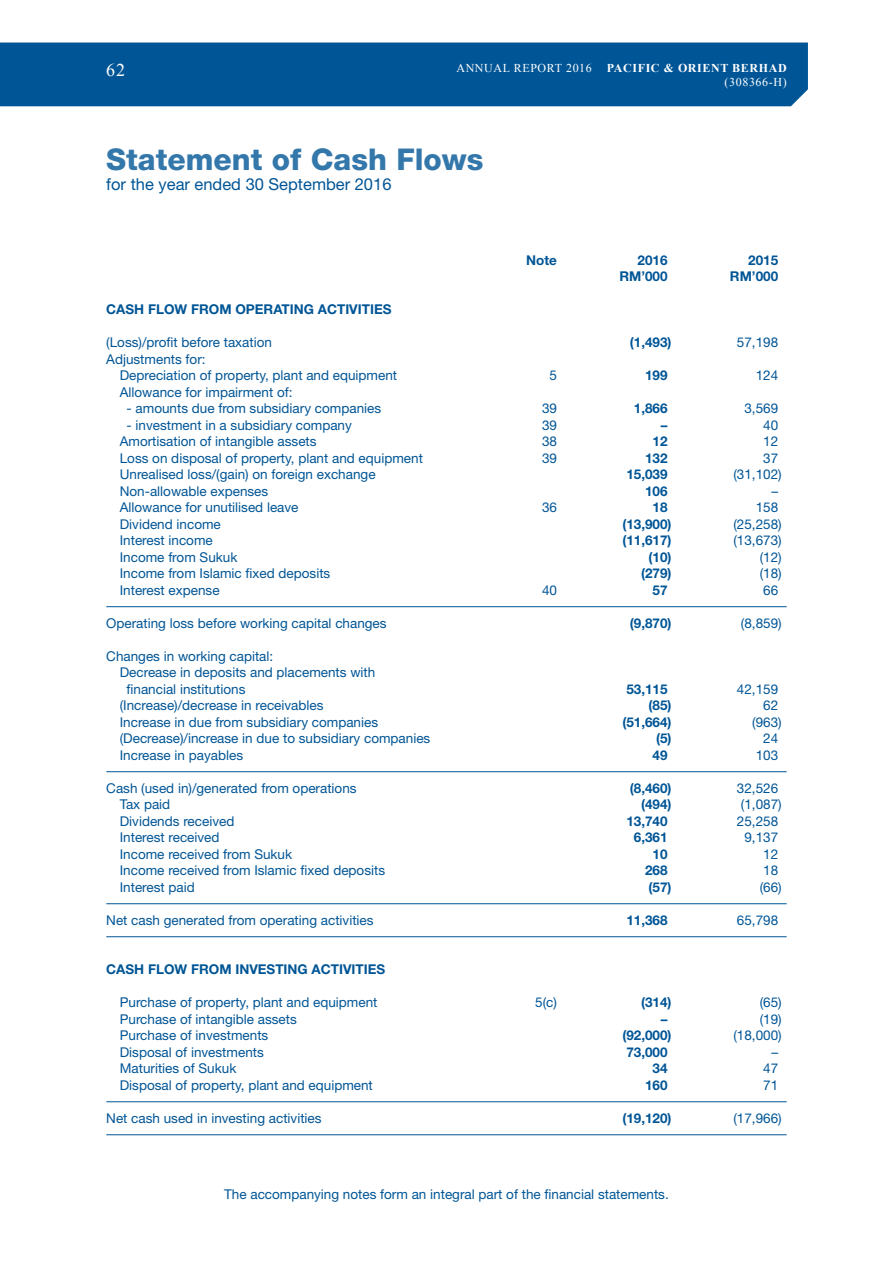
<style>
.page{position:relative;width:893px;height:1263px;background:#fff}
.page>*{position:absolute;margin:0;border:0;box-sizing:border-box;transform-origin:0 0}
.t1{font:800 30px "Helvetica Neue LT Std";color:#3377ab}
.t2{font:18px "Times New Roman";color:#fff}
.t3{font:16.5px "Helvetica Neue LT Std";color:#005596}
.t4{font:13.5px/16.5px "Helvetica Neue LT Std";color:#005596}
.t5{font:700 13.5px "Helvetica Neue LT Std";color:#005596}
.t6{font:12px "Times New Roman";letter-spacing:.05em;color:#fff}
.t7{font:700 12px "Times New Roman";letter-spacing:.05em;color:#fff}
</style>
<div class="page">
<div style="left:0;top:43px;width:808px;height:63px;background:#005596"></div>
<hr style="left:106px;top:606px;width:681px;height:1px;background:#005596">
<hr style="left:106px;top:771px;width:681px;height:1px;background:#005596">
<hr style="left:106px;top:903px;width:681px;height:1px;background:#005596">
<hr style="left:106px;top:936px;width:681px;height:1px;background:#005596">
<hr style="left:106px;top:1101px;width:681px;height:1px;background:#005596">
<hr style="left:106px;top:1134px;width:681px;height:1px;background:#005596">
<h2 class="t2" style="left:106px;top:58px;width:20px">62</h2>
<p class="t6" style="left:456px;top:60px;width:137px">ANNUAL REPORT 2016</p>
<p class="t7" style="left:607px;top:60px;width:181px">PACIFIC &amp; ORIENT BERHAD</p>
<p class="t6" style="left:725px;top:74px;width:64px">(308366-H)</p>
<h1 class="t1" style="left:106px;top:142px;width:379px">Statement of Cash Flows</h1>
<p class="t3" style="left:106px;top:174px;width:287px">for the year ended 30 September 2016</p>
<p class="t5" style="left:526px;top:252px;width:32px">Note</p>
<p class="t5" style="left:638px;top:252px;width:32px">2016</p>
<p class="t5" style="left:748px;top:252px;width:32px">2015</p>
<p class="t5" style="left:619px;top:268px;width:50px">RM’000</p>
<p class="t5" style="left:730px;top:268px;width:50px">RM’000</p>
<p class="t5" style="left:106px;top:301px;width:287px">CASH FLOW FROM OPERATING ACTIVITIES</p>
<p class="t4" style="left:106px;top:334px;width:167px">(Loss)/profit before taxation</p>
<p class="t5" style="left:630px;top:334px;width:43px">(1,493)</p>
<p class="t4" style="left:737px;top:334px;width:43px">57,198</p>
<p class="t4" style="left:120px;top:351px;width:279px;text-indent:-14px">Adjustments for:<br>Depreciation of property, plant and equipment</p>
<p class="t4" style="left:550px;top:367px;width:9px">5</p>
<p class="t5" style="left:645px;top:367px;width:24px">199</p>
<p class="t4" style="left:756px;top:367px;width:24px">124</p>
<p class="t4" style="left:120px;top:384px;width:174px">Allowance for impairment of:</p>
<p class="t4" style="left:127px;top:400px;width:256px">- amounts due from subsidiary companies</p>
<p class="t4" style="left:542px;top:400px;width:17px">39</p>
<p class="t5" style="left:634px;top:400px;width:35px">1,866</p>
<p class="t4" style="left:744px;top:400px;width:35px">3,569</p>
<p class="t4" style="left:127px;top:416px;width:227px">- investment in a subsidiary company</p>
<p class="t4" style="left:542px;top:416px;width:17px">39</p>
<p class="t5" style="left:661px;top:417px;width:8px">–</p>
<p class="t4" style="left:763px;top:416px;width:17px">40</p>
<p class="t4" style="left:120px;top:433px;width:198px">Amortisation of intangible assets</p>
<p class="t4" style="left:542px;top:433px;width:17px">38</p>
<p class="t5" style="left:653px;top:433px;width:17px">12</p>
<p class="t4" style="left:763px;top:433px;width:17px">12</p>
<p class="t4" style="left:120px;top:449px;width:305px">Loss on disposal of property, plant and equipment</p>
<p class="t4" style="left:542px;top:449px;width:17px">39</p>
<p class="t5" style="left:645px;top:450px;width:24px">132</p>
<p class="t4" style="left:763px;top:449px;width:17px">37</p>
<p class="t4" style="left:120px;top:466px;width:257px">Unrealised loss/(gain) on foreign exchange</p>
<p class="t5" style="left:626px;top:466px;width:43px">15,039</p>
<p class="t4" style="left:733px;top:466px;width:50px">(31,102)</p>
<p class="t4" style="left:120px;top:482px;width:150px">Non-allowable expenses</p>
<p class="t5" style="left:645px;top:483px;width:24px">106</p>
<p class="t4" style="left:771px;top:482px;width:8px">–</p>
<p class="t4" style="left:120px;top:499px;width:180px">Allowance for unutilised leave</p>
<p class="t4" style="left:542px;top:499px;width:17px">36</p>
<p class="t5" style="left:653px;top:499px;width:17px">18</p>
<p class="t4" style="left:756px;top:499px;width:24px">158</p>
<p class="t4" style="left:120px;top:515px;width:103px">Dividend income</p>
<p class="t5" style="left:622px;top:516px;width:51px">(13,900)</p>
<p class="t4" style="left:733px;top:515px;width:50px">(25,258)</p>
<p class="t4" style="left:120px;top:532px;width:95px">Interest income</p>
<p class="t5" style="left:622px;top:532px;width:51px">(11,617)</p>
<p class="t4" style="left:733px;top:532px;width:50px">(13,673)</p>
<p class="t4" style="left:120px;top:548px;width:119px">Income from Sukuk</p>
<p class="t5" style="left:649px;top:549px;width:25px">(10)</p>
<p class="t4" style="left:760px;top:548px;width:24px">(12)</p>
<p class="t4" style="left:120px;top:565px;width:212px">Income from Islamic fixed deposits</p>
<p class="t5" style="left:641px;top:565px;width:32px">(279)</p>
<p class="t4" style="left:760px;top:565px;width:24px">(18)</p>
<p class="t4" style="left:120px;top:581px;width:101px">Interest expense</p>
<p class="t4" style="left:542px;top:581px;width:17px">40</p>
<p class="t5" style="left:653px;top:582px;width:17px">57</p>
<p class="t4" style="left:763px;top:581px;width:17px">66</p>
<p class="t4" style="left:106px;top:614px;width:282px">Operating loss before working capital changes</p>
<p class="t5" style="left:630px;top:615px;width:43px">(9,870)</p>
<p class="t4" style="left:741px;top:614px;width:42px">(8,859)</p>
<p class="t4" style="left:106px;top:647px;width:169px">Changes in working capital:</p>
<p class="t4" style="left:120px;top:664px;width:257px">Decrease in deposits and placements with</p>
<p class="t4" style="left:127px;top:680px;width:121px">financial institutions</p>
<p class="t5" style="left:626px;top:681px;width:43px">53,115</p>
<p class="t4" style="left:737px;top:680px;width:43px">42,159</p>
<p class="t4" style="left:120px;top:697px;width:205px">(Increase)/decrease in receivables</p>
<p class="t5" style="left:649px;top:697px;width:25px">(85)</p>
<p class="t4" style="left:763px;top:697px;width:17px">62</p>
<p class="t4" style="left:120px;top:713px;width:260px">Increase in due from subsidiary companies</p>
<p class="t5" style="left:622px;top:714px;width:51px">(51,664)</p>
<p class="t4" style="left:752px;top:713px;width:31px">(963)</p>
<p class="t4" style="left:120px;top:730px;width:312px">(Decrease)/increase in due to subsidiary companies</p>
<p class="t5" style="left:656px;top:730px;width:17px">(5)</p>
<p class="t4" style="left:763px;top:730px;width:17px">24</p>
<p class="t4" style="left:120px;top:746px;width:125px">Increase in payables</p>
<p class="t5" style="left:653px;top:747px;width:17px">49</p>
<p class="t4" style="left:756px;top:746px;width:24px">103</p>
<p class="t4" style="left:106px;top:779px;width:252px">Cash (used in)/generated from operations</p>
<p class="t5" style="left:630px;top:779px;width:43px">(8,460)</p>
<p class="t4" style="left:737px;top:779px;width:43px">32,526</p>
<p class="t4" style="left:120px;top:796px;width:52px">Tax paid</p>
<p class="t5" style="left:641px;top:796px;width:32px">(494)</p>
<p class="t4" style="left:741px;top:796px;width:42px">(1,087)</p>
<p class="t4" style="left:120px;top:812px;width:116px">Dividends received</p>
<p class="t5" style="left:626px;top:812px;width:43px">13,740</p>
<p class="t4" style="left:737px;top:812px;width:43px">25,258</p>
<p class="t4" style="left:120px;top:829px;width:101px">Interest received</p>
<p class="t5" style="left:634px;top:829px;width:35px">6,361</p>
<p class="t4" style="left:744px;top:829px;width:35px">9,137</p>
<p class="t4" style="left:120px;top:845px;width:174px">Income received from Sukuk</p>
<p class="t5" style="left:653px;top:845px;width:17px">10</p>
<p class="t4" style="left:763px;top:845px;width:17px">12</p>
<p class="t4" style="left:120px;top:862px;width:267px">Income received from Islamic fixed deposits</p>
<p class="t5" style="left:645px;top:862px;width:24px">268</p>
<p class="t4" style="left:763px;top:862px;width:17px">18</p>
<p class="t4" style="left:120px;top:878px;width:77px">Interest paid</p>
<p class="t5" style="left:649px;top:878px;width:25px">(57)</p>
<p class="t4" style="left:760px;top:878px;width:24px">(66)</p>
<p class="t4" style="left:106px;top:911px;width:269px">Net cash generated from operating activities</p>
<p class="t5" style="left:626px;top:911px;width:43px">11,368</p>
<p class="t4" style="left:737px;top:911px;width:43px">65,798</p>
<p class="t5" style="left:106px;top:961px;width:280px">CASH FLOW FROM INVESTING ACTIVITIES</p>
<p class="t4" style="left:120px;top:994px;width:259px">Purchase of property, plant and equipment</p>
<p class="t4" style="left:535px;top:994px;width:23px">5(c)</p>
<p class="t5" style="left:641px;top:994px;width:32px">(314)</p>
<p class="t4" style="left:760px;top:994px;width:24px">(65)</p>
<p class="t4" style="left:120px;top:1010px;width:179px">Purchase of intangible assets</p>
<p class="t5" style="left:661px;top:1010px;width:8px">–</p>
<p class="t4" style="left:760px;top:1010px;width:24px">(19)</p>
<p class="t4" style="left:120px;top:1027px;width:150px">Purchase of investments</p>
<p class="t5" style="left:622px;top:1027px;width:51px">(92,000)</p>
<p class="t4" style="left:733px;top:1027px;width:50px">(18,000)</p>
<p class="t4" style="left:120px;top:1043px;width:146px">Disposal of investments</p>
<p class="t5" style="left:626px;top:1043px;width:43px">73,000</p>
<p class="t4" style="left:771px;top:1043px;width:8px">–</p>
<p class="t4" style="left:120px;top:1060px;width:118px">Maturities of Sukuk</p>
<p class="t5" style="left:653px;top:1060px;width:17px">34</p>
<p class="t4" style="left:763px;top:1060px;width:17px">47</p>
<p class="t4" style="left:120px;top:1076px;width:255px">Disposal of property, plant and equipment</p>
<p class="t5" style="left:645px;top:1076px;width:24px">160</p>
<p class="t4" style="left:763px;top:1076px;width:17px">71</p>
<p class="t4" style="left:106px;top:1109px;width:217px">Net cash used in investing activities</p>
<p class="t5" style="left:622px;top:1109px;width:51px">(19,120)</p>
<p class="t4" style="left:733px;top:1109px;width:50px">(17,966)</p>
<p class="t4" style="left:224px;top:1185px;width:446px">The accompanying notes form an integral part of the financial statements.</p>
</div>
